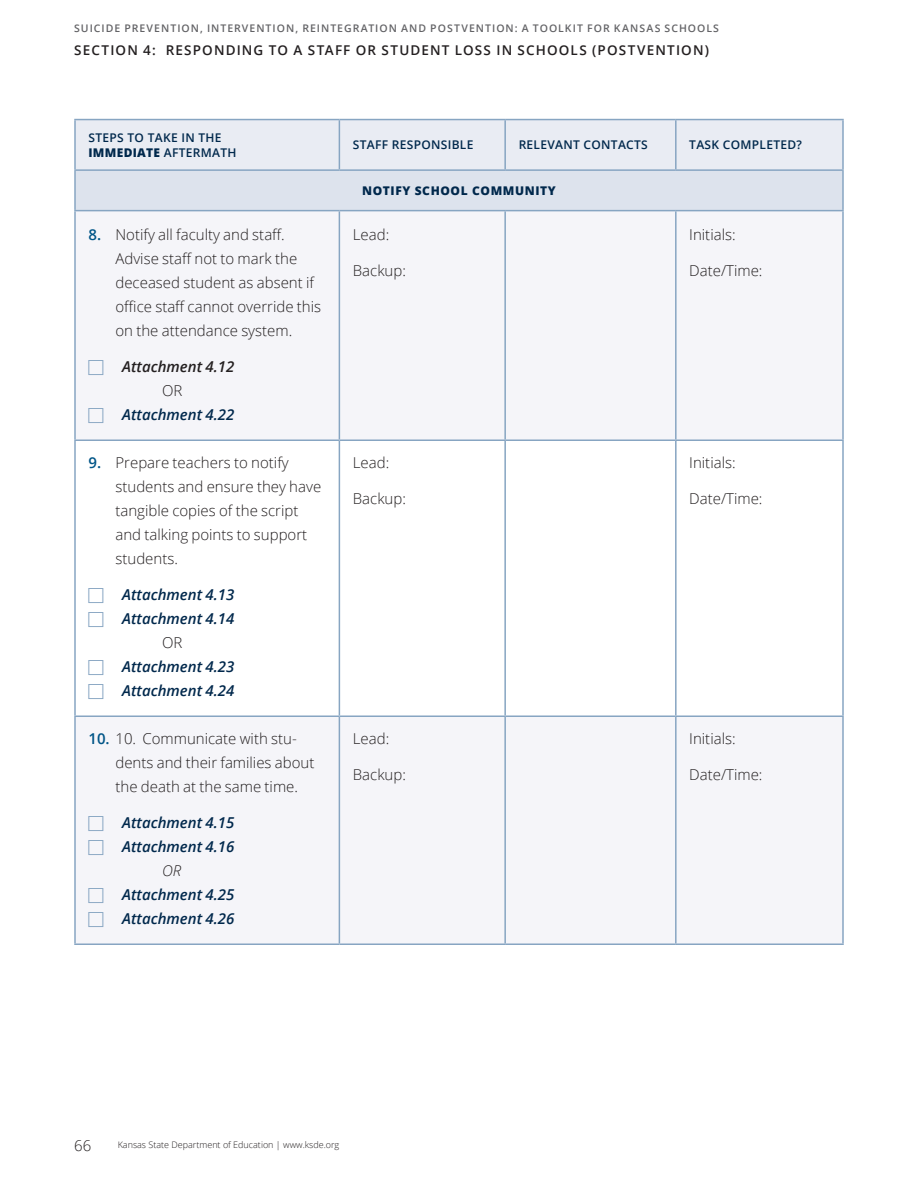
<style>
.page{position:relative;width:918px;height:1188px;background:#fff}
.page>*{position:absolute;margin:0;border:0;box-sizing:border-box;transform-origin:0 0}
.Body_text{font:300 15px/24px "Open Sans";color:#231f20}
.t1{font:italic 600 15px/24px "Open Sans";color:#00284c}
.t2{font:italic 600 15px/24px "Open Sans";color:#231f20}
.t3{font:600 13.5px "Open Sans";letter-spacing:.085em;color:#231f20}
.t4{font:600 12px/14.4px "Open Sans";letter-spacing:.025em;color:#00284c}
.t5{font:800 12px "Open Sans";letter-spacing:.05em;color:#00284c}
.t6{font:600 10.5px "Open Sans";letter-spacing:.095em;color:#636366}
.t7{font:300 9px "Open Sans";color:#231f20}
.s1{font-weight:800}
.s2{font-weight:600;color:#005587}
.s3{font-weight:300;font-style:normal}
.s4{font-weight:300;font-style:normal;color:#231f20}
.s5{font-weight:300;color:#231f20}
</style>
<div class="page">
<div style="left:76px;top:120px;width:766px;height:49px;background:#e9ecf3"></div>
<div style="left:75px;top:170px;width:768px;height:41px;background:#dde3ed"></div>
<div style="left:76px;top:211px;width:766px;height:733px;background:#f5f5f9"></div>
<svg style="left:76px;top:441px;width:766px;height:275px"></svg>
<hr style="left:74px;top:119px;width:265px;height:1px;background:#87a5c2">
<hr style="left:74px;top:120px;width:2px;height:49px;background:#87a5c2">
<hr style="left:74px;top:169px;width:265px;height:2px;background:#87a5c2">
<hr style="left:74px;top:210px;width:265px;height:1px;background:#87a5c2">
<hr style="left:74px;top:211px;width:2px;height:229px;background:#87a5c2">
<hr style="left:74px;top:716px;width:265px;height:1px;background:#87a5c2">
<hr style="left:74px;top:717px;width:2px;height:227px;background:#87a5c2">
<hr style="left:74px;top:440px;width:265px;height:1px;background:#87a5c2">
<hr style="left:74px;top:441px;width:2px;height:275px;background:#87a5c2">
<hr style="left:339px;top:119px;width:166px;height:1px;background:#87a5c2">
<hr style="left:339px;top:120px;width:1px;height:49px;background:#87a5c2">
<hr style="left:505px;top:119px;width:171px;height:1px;background:#87a5c2">
<hr style="left:504px;top:120px;width:2px;height:49px;background:#87a5c2">
<hr style="left:676px;top:119px;width:168px;height:1px;background:#87a5c2">
<hr style="left:675px;top:120px;width:2px;height:49px;background:#87a5c2">
<hr style="left:842px;top:120px;width:2px;height:49px;background:#87a5c2">
<hr style="left:339px;top:169px;width:166px;height:2px;background:#87a5c2">
<hr style="left:505px;top:169px;width:171px;height:2px;background:#87a5c2">
<hr style="left:676px;top:169px;width:168px;height:2px;background:#87a5c2">
<hr style="left:339px;top:210px;width:166px;height:1px;background:#87a5c2">
<hr style="left:339px;top:211px;width:1px;height:229px;background:#87a5c2">
<hr style="left:505px;top:210px;width:171px;height:1px;background:#87a5c2">
<hr style="left:504px;top:211px;width:2px;height:229px;background:#87a5c2">
<hr style="left:676px;top:210px;width:168px;height:1px;background:#87a5c2">
<hr style="left:675px;top:211px;width:2px;height:229px;background:#87a5c2">
<hr style="left:842px;top:211px;width:2px;height:229px;background:#87a5c2">
<hr style="left:339px;top:440px;width:166px;height:1px;background:#87a5c2">
<hr style="left:339px;top:441px;width:1px;height:275px;background:#87a5c2">
<hr style="left:505px;top:440px;width:171px;height:1px;background:#87a5c2">
<hr style="left:504px;top:441px;width:2px;height:275px;background:#87a5c2">
<hr style="left:676px;top:440px;width:168px;height:1px;background:#87a5c2">
<hr style="left:675px;top:441px;width:2px;height:275px;background:#87a5c2">
<hr style="left:842px;top:441px;width:2px;height:275px;background:#87a5c2">
<hr style="left:339px;top:716px;width:166px;height:1px;background:#87a5c2">
<hr style="left:339px;top:717px;width:1px;height:227px;background:#87a5c2">
<hr style="left:505px;top:716px;width:171px;height:1px;background:#87a5c2">
<hr style="left:504px;top:717px;width:2px;height:227px;background:#87a5c2">
<hr style="left:676px;top:716px;width:168px;height:1px;background:#87a5c2">
<hr style="left:675px;top:717px;width:2px;height:227px;background:#87a5c2">
<hr style="left:842px;top:717px;width:2px;height:227px;background:#87a5c2">
<hr style="left:74px;top:171px;width:2px;height:39px;background:#87a5c2">
<hr style="left:842px;top:171px;width:2px;height:39px;background:#87a5c2">
<hr style="left:74px;top:944px;width:265px;height:1px;background:#87a5c2">
<hr style="left:339px;top:944px;width:166px;height:1px;background:#87a5c2">
<hr style="left:505px;top:944px;width:171px;height:1px;background:#87a5c2">
<hr style="left:676px;top:944px;width:168px;height:1px;background:#87a5c2">
<svg style="left:88px;top:360px;width:16px;height:15px"></svg>
<svg style="left:88px;top:408px;width:16px;height:15px"></svg>
<svg style="left:88px;top:588px;width:16px;height:15px"></svg>
<svg style="left:88px;top:612px;width:16px;height:15px"></svg>
<svg style="left:88px;top:660px;width:16px;height:15px"></svg>
<svg style="left:88px;top:684px;width:16px;height:15px"></svg>
<svg style="left:88px;top:816px;width:16px;height:15px"></svg>
<svg style="left:88px;top:840px;width:16px;height:15px"></svg>
<svg style="left:88px;top:888px;width:16px;height:15px"></svg>
<svg style="left:88px;top:912px;width:16px;height:15px"></svg>
<p class="t6" style="left:74px;top:21px;width:646px">SUICIDE PREVENTION, INTERVENTION, REINTEGRATION AND POSTVENTION: A TOOLKIT FOR KANSAS SCHOOLS</p>
<p class="t3" style="left:74px;top:41px;width:112px">SECTION 4: RESPONDING</p>
<p class="t3" style="left:269px;top:41px;width:58px">TO A STAFF</p>
<p class="t3" style="left:356px;top:41px;width:46px">OR STUDENT</p>
<p class="t3" style="left:455px;top:41px;width:19px">LOSS</p>
<p class="t3" style="left:496px;top:41px;width:41px">IN SCHOOLS</p>
<p class="t3" style="left:592px;top:41px;width:26px">(POSTVENTION</p>
<p class="t3" style="left:705px;top:41px;width:6px">)</p>
<p class="t4" style="left:88px;top:130px;width:150px">STEPS TO TAKE IN THE<br><span class="s1">IMMEDIATE</span> AFTERMATH</p>
<p class="t4" style="left:353px;top:138px;width:122px">STAFF RESPONSIBLE</p>
<p class="t4" style="left:519px;top:138px;width:131px">RELEVANT CONTACTS</p>
<p class="t4" style="left:689px;top:138px;width:114px">TASK COMPLETED?</p>
<p class="t5" style="left:362px;top:181px;width:195px">NOTIFY SCHOOL COMMUNITY</p>
<p class="Body_text" style="left:116px;top:222px;width:207px;text-indent:-27px"><span class="s2">8.</span> Notify all faculty and staff.<br>Advise staff not to mark the deceased student as absent if office staff cannot override this on the attendance system.</p>
<p class="t2" style="left:162px;top:354px;width:74px;text-indent:-40px">Attachment 4.12<br><span class="s3">OR</span></p>
<p class="t1" style="left:122px;top:402px;width:114px">Attachment 4.22</p>
<p class="Body_text" style="left:353px;top:222px;width:38px">Lead:</p>
<p class="Body_text" style="left:353px;top:258px;width:55px">Backup:</p>
<p class="Body_text" style="left:689px;top:222px;width:48px">Initials:</p>
<p class="Body_text" style="left:689px;top:258px;width:75px">Date/Time:</p>
<p class="Body_text" style="left:116px;top:450px;width:207px;text-indent:-27px"><span class="s2">9.</span> Prepare teachers to notify students and ensure they have tangible copies of the script and talking points to support students.</p>
<p class="t1" style="left:122px;top:582px;width:114px">Attachment 4.13</p>
<p class="t1" style="left:162px;top:606px;width:74px;text-indent:-40px">Attachment 4.14<br><span class="s4">OR</span></p>
<p class="t1" style="left:122px;top:654px;width:114px">Attachment 4.23</p>
<p class="t1" style="left:122px;top:678px;width:114px">Attachment 4.24</p>
<p class="Body_text" style="left:116px;top:726px;width:200px;text-indent:-27px"><span class="s2">10.</span> 10. Communicate with stu&shy;dents and their families about the death at the same time.</p>
<p class="t1" style="left:122px;top:810px;width:114px">Attachment 4.15</p>
<p class="t1" style="left:162px;top:834px;width:74px;text-indent:-40px">Attachment 4.16<br><span class="s5">OR</span></p>
<p class="t1" style="left:122px;top:882px;width:114px">Attachment 4.25</p>
<p class="t1" style="left:122px;top:906px;width:114px">Attachment 4.26</p>
<p class="Body_text" style="left:353px;top:450px;width:38px">Lead:</p>
<p class="Body_text" style="left:353px;top:486px;width:55px">Backup:</p>
<p class="Body_text" style="left:353px;top:726px;width:38px">Lead:</p>
<p class="Body_text" style="left:353px;top:762px;width:55px">Backup:</p>
<p class="Body_text" style="left:74px;top:1133px;width:19px">66</p>
<p class="t7" style="left:118px;top:1139px;width:223px">Kansas State Department of Education | www.ksde.org</p>
<p class="Body_text" style="left:689px;top:450px;width:48px">Initials:</p>
<p class="Body_text" style="left:689px;top:486px;width:75px">Date/Time:</p>
<p class="Body_text" style="left:689px;top:726px;width:48px">Initials:</p>
<p class="Body_text" style="left:689px;top:762px;width:75px">Date/Time:</p>
</div>
